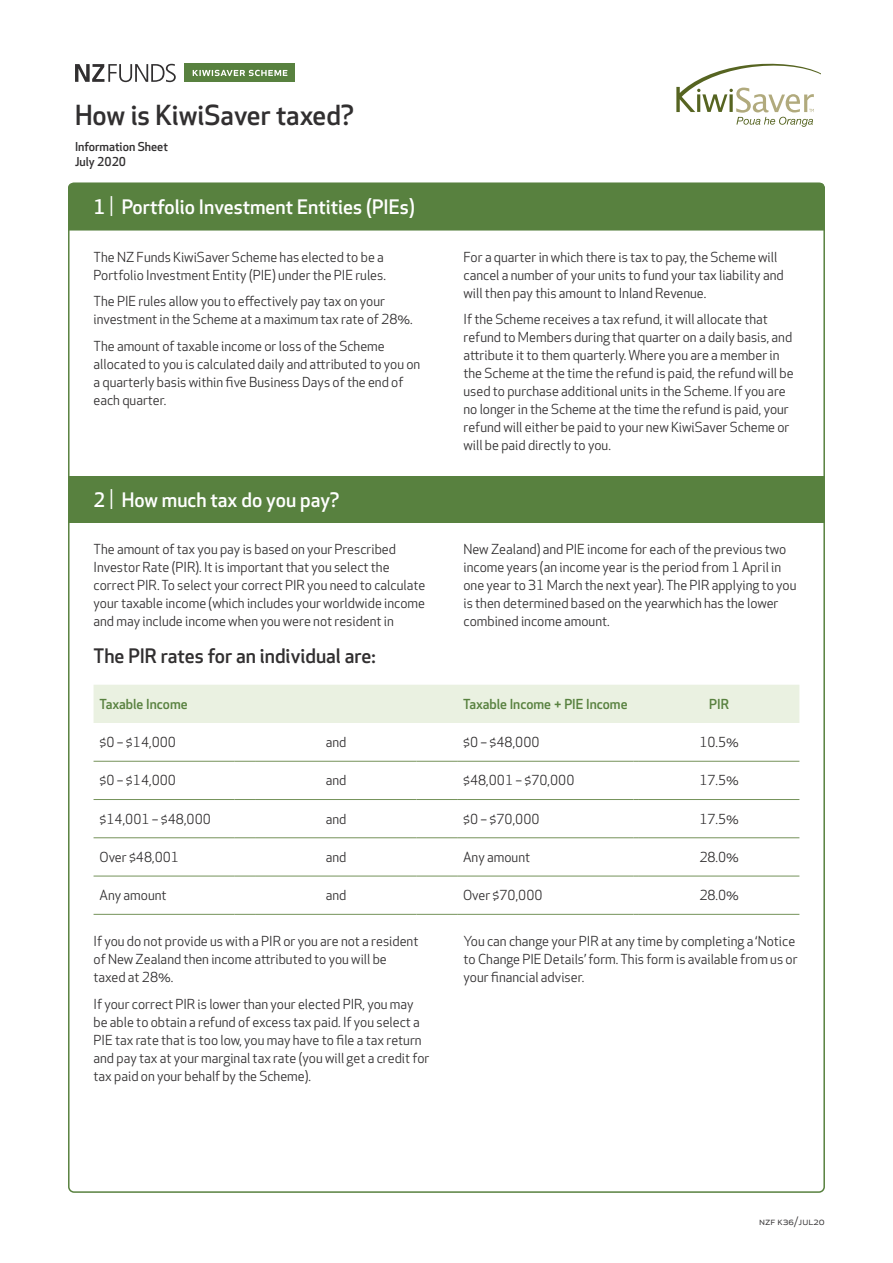
<style>
.page{position:relative;width:893px;height:1263px;background:#fff}
.page>*{position:absolute;margin:0;border:0;box-sizing:border-box;transform-origin:0 0}
.Form_Heading_18_22{font:500 27px "Apex New";color:#312f30}
.Form_Section_title_1{font:500 19.5px "Apex New";color:#fff}
.Form_Section_title_1-2{font:500 19.5px "Apex New";color:#312f30}
.Body_text_2{font:13.5px/18px "Apex New";color:#312f30}
.Body_Copy_KM{font:13.5px "Apex New";color:#312f30}
.Form_Body_medium_8_1{font:500 13.5px "Apex New";color:#58813f}
.Question_heading{font:500 12px "Apex New";color:#312f30}
.t1{font:10.5px "Apex New";letter-spacing:.01em;color:#312f30}
.s1{font-weight:400}
</style>
<div class="page">
<div style="left:68px;top:183px;width:757px;height:48px;background:#58813f"></div>
<svg style="left:676px;top:63px;width:145px;height:64px"></svg>
<div style="left:94px;top:685px;width:705px;height:38px;background:#eaf1e1"></div>
<hr style="left:94px;top:761px;width:141px;height:1px;background:#75925a">
<svg style="left:235px;top:761px;width:21px;height:1px"></svg>
<hr style="left:256px;top:761px;width:160px;height:1px;background:#75925a">
<hr style="left:416px;top:761px;width:41px;height:1px;background:#75925a">
<hr style="left:457px;top:761px;width:177px;height:1px;background:#75925a">
<hr style="left:639px;top:761px;width:160px;height:1px;background:#75925a">
<hr style="left:94px;top:799px;width:141px;height:1px;background:#75925a">
<svg style="left:235px;top:799px;width:21px;height:1px"></svg>
<hr style="left:256px;top:799px;width:160px;height:1px;background:#75925a">
<hr style="left:416px;top:799px;width:41px;height:1px;background:#75925a">
<hr style="left:457px;top:799px;width:177px;height:1px;background:#75925a">
<hr style="left:639px;top:799px;width:160px;height:1px;background:#75925a">
<hr style="left:94px;top:837px;width:141px;height:1px;background:#75925a">
<svg style="left:235px;top:837px;width:21px;height:1px"></svg>
<hr style="left:256px;top:837px;width:160px;height:1px;background:#75925a">
<hr style="left:416px;top:837px;width:41px;height:1px;background:#75925a">
<hr style="left:457px;top:837px;width:177px;height:1px;background:#75925a">
<hr style="left:639px;top:837px;width:160px;height:1px;background:#75925a">
<hr style="left:94px;top:876px;width:141px;height:1px;background:#75925a">
<svg style="left:235px;top:876px;width:21px;height:1px"></svg>
<hr style="left:256px;top:876px;width:160px;height:1px;background:#75925a">
<hr style="left:416px;top:876px;width:41px;height:1px;background:#75925a">
<hr style="left:457px;top:876px;width:177px;height:1px;background:#75925a">
<hr style="left:639px;top:876px;width:160px;height:1px;background:#75925a">
<hr style="left:94px;top:914px;width:141px;height:1px;background:#75925a">
<svg style="left:235px;top:914px;width:21px;height:1px"></svg>
<hr style="left:256px;top:914px;width:160px;height:1px;background:#75925a">
<hr style="left:416px;top:914px;width:41px;height:1px;background:#75925a">
<hr style="left:457px;top:914px;width:177px;height:1px;background:#75925a">
<hr style="left:639px;top:914px;width:160px;height:1px;background:#75925a">
<div style="left:68px;top:476px;width:757px;height:47px;background:#58813f"></div>
<svg style="left:75px;top:64px;width:101px;height:18px"></svg>
<div style="left:184px;top:64px;width:111px;height:18px;background:#58813f"></div>
<svg style="left:193px;top:70px;width:94px;height:6px"></svg>
<p class="Form_Heading_18_22" style="left:75px;top:97px;width:280px">How is KiwiSaver taxed?</p>
<p class="Question_heading" style="left:75px;top:139px;width:94px">Information Sheet</p>
<p class="Question_heading" style="left:75px;top:154px;width:53px">July 2020</p>
<p class="Form_Section_title_1" style="left:94px;top:194px;width:323px">1 <span class="s1">|</span> Portfolio Investment Entities (PIEs)</p>
<p class="Body_text_2" style="left:94px;top:248px;width:294px">The NZ Funds KiwiSaver Scheme has elected to be a<br>Portfolio Investment Entity (PIE) under the PIE rules.</p>
<p class="Body_text_2" style="left:94px;top:293px;width:321px">The PIE rules allow you to effectively pay tax on your investment in the Scheme at a maximum tax rate of 28%.</p>
<p class="Body_text_2" style="left:94px;top:337px;width:328px">The amount of taxable income or loss of the Scheme allocated to you is calculated daily and attributed to you on a quarterly basis within five Business Days of the end of each quarter.</p>
<p class="Form_Section_title_1" style="left:94px;top:487px;width:247px">2 <span class="s1">|</span> How much tax do you pay?</p>
<p class="Body_text_2" style="left:463px;top:248px;width:322px">For a quarter in which there is tax to pay, the Scheme will cancel a number of your units to fund your tax liability and will then pay this amount to Inland Revenue.</p>
<p class="Body_text_2" style="left:463px;top:311px;width:332px">If the Scheme receives a tax refund, it will allocate that refund to Members during that quarter on a daily basis, and attribute it to them quarterly. Where you are a member in the Scheme at the time the refund is paid, the refund will be used to purchase additional units in the Scheme. If you are no longer in the Scheme at the time the refund is paid, your refund will either be paid to your new KiwiSaver Scheme or will be paid directly to you.</p>
<p class="Body_text_2" style="left:94px;top:540px;width:333px">The amount of tax you pay is based on your Prescribed Investor Rate (PIR). It is important that you select the correct PIR. To select your correct PIR you need to calculate your taxable income (which includes your worldwide income and may include income when you were not resident in</p>
<p class="Body_text_2" style="left:463px;top:540px;width:334px">New Zealand) and PIE income for each of the previous two income years (an income year is the period from 1 April in one year to 31 March the next year). The PIR applying to you is then determined based on the yearwhich has the lower combined income amount.</p>
<p class="Form_Section_title_1-2" style="left:94px;top:643px;width:284px">The PIR rates for an individual are:</p>
<p class="Form_Body_medium_8_1" style="left:100px;top:695px;width:90px">Taxable Income</p>
<p class="Form_Body_medium_8_1" style="left:463px;top:695px;width:166px">Taxable Income + PIE Income</p>
<p class="Form_Body_medium_8_1" style="left:709px;top:695px;width:21px">PIR</p>
<p class="Body_Copy_KM" style="left:100px;top:734px;width:78px">$0 – $14,000</p>
<p class="Body_Copy_KM" style="left:326px;top:734px;width:22px">and</p>
<p class="Body_Copy_KM" style="left:463px;top:734px;width:78px">$0 – $48,000</p>
<p class="Body_Copy_KM" style="left:699px;top:734px;width:41px">10.5%</p>
<p class="Body_Copy_KM" style="left:100px;top:772px;width:78px">$0 – $14,000</p>
<p class="Body_Copy_KM" style="left:326px;top:772px;width:22px">and</p>
<p class="Body_Copy_KM" style="left:463px;top:772px;width:113px">$48,001 – $70,000</p>
<p class="Body_Copy_KM" style="left:699px;top:772px;width:41px">17.5%</p>
<p class="Body_Copy_KM" style="left:100px;top:810px;width:113px">$14,001 – $48,000</p>
<p class="Body_Copy_KM" style="left:326px;top:810px;width:22px">and</p>
<p class="Body_Copy_KM" style="left:463px;top:810px;width:78px">$0 – $70,000</p>
<p class="Body_Copy_KM" style="left:699px;top:810px;width:41px">17.5%</p>
<p class="Body_Copy_KM" style="left:100px;top:848px;width:81px">Over $48,001</p>
<p class="Body_Copy_KM" style="left:326px;top:848px;width:22px">and</p>
<p class="Body_Copy_KM" style="left:463px;top:848px;width:69px">Any amount</p>
<p class="Body_Copy_KM" style="left:699px;top:848px;width:41px">28.0%</p>
<p class="Body_Copy_KM" style="left:100px;top:887px;width:69px">Any amount</p>
<p class="Body_Copy_KM" style="left:326px;top:887px;width:22px">and</p>
<p class="Body_Copy_KM" style="left:463px;top:887px;width:81px">Over $70,000</p>
<p class="Body_Copy_KM" style="left:699px;top:887px;width:41px">28.0%</p>
<p class="Body_text_2" style="left:94px;top:932px;width:326px">If you do not provide us with a PIR or you are not a resident of New Zealand then income attributed to you will be taxed at 28%.</p>
<p class="Body_text_2" style="left:94px;top:995px;width:337px">If your correct PIR is lower than your elected PIR, you may be able to obtain a refund of excess tax paid. If you select a PIE tax rate that is too low, you may have to file a tax return and pay tax at your marginal tax rate (you will get a credit for tax paid on your behalf by the Scheme).</p>
<p class="Body_text_2" style="left:463px;top:932px;width:336px">You can change your PIR at any time by completing a ‘Notice to Change PIE Details’ form. This form is available from us or your financial adviser.</p>
<p class="t1" style="left:759px;top:1214px;width:67px">nzf k36/jul20</p>
</div>
